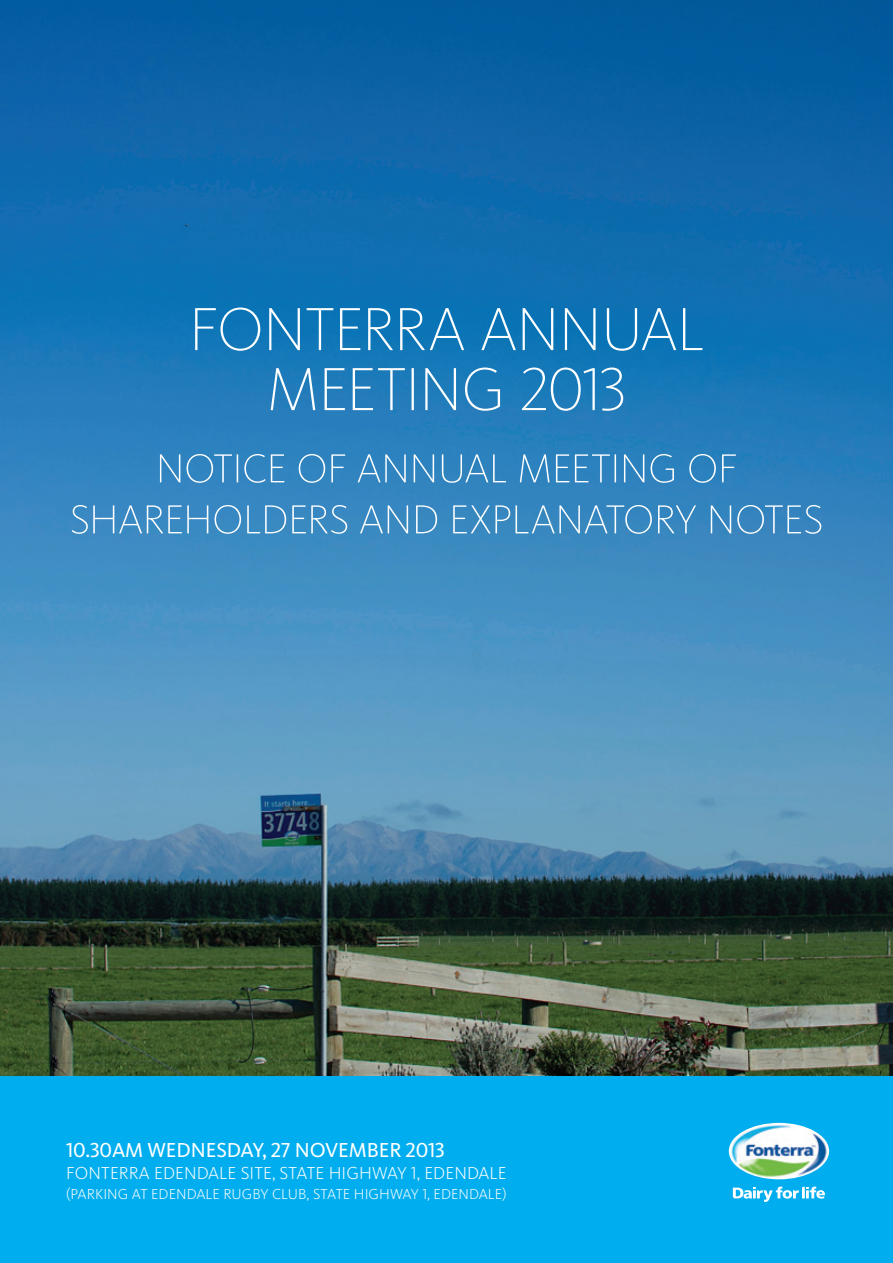
<style>
.page{position:relative;width:893px;height:1263px;background:#fff}
.page>*{position:absolute;margin:0;border:0;box-sizing:border-box;transform-origin:0 0}
.t1{font:21px "Kievit Pro";letter-spacing:-.005em;color:#fff}
.t2{font:300 18px "Kievit Pro";letter-spacing:.005em;color:#fff}
.t3{font:300 15px "Kievit Pro";letter-spacing:.005em;color:#fff}
</style>
<div class="page">
<img style="left:0;top:0;width:893px;height:1076px">
<div style="left:0;top:1076px;width:893px;height:187px;background:#00aeef"></div>
<svg style="left:733px;top:1186px;width:92px;height:16px"></svg>
<img style="left:729px;top:1123px;width:100px;height:56px">
<svg style="left:72px;top:505px;width:749px;height:29px;background:#5498c9"></svg>
<svg style="left:160px;top:454px;width:576px;height:29px;background:#4a94c7"></svg>
<svg style="left:271px;top:367px;width:352px;height:44px;background:#3f8ec4"></svg>
<svg style="left:195px;top:307px;width:507px;height:44px;background:#2e88c0"></svg>
<h1 class="t1" style="left:66px;top:1137px;width:380px">10.30AM WEDNESDAY, 27 NOVEMBER 2013</h1>
<p class="t2" style="left:66px;top:1162px;width:232px">FONTERRA EDEN DALE SITE, STATE</p>
<p class="t2" style="left:329px;top:1162px;width:177px">HIGHWAY 1, EDEN DALE</p>
<p class="t3" style="left:66px;top:1184px;width:263px">(PARKING AT EDEN DALE RUGBY CLUB, STATE</p>
<p class="t3" style="left:354px;top:1184px;width:154px">HIGHWAY 1, EDEN DALE)</p>
</div>
